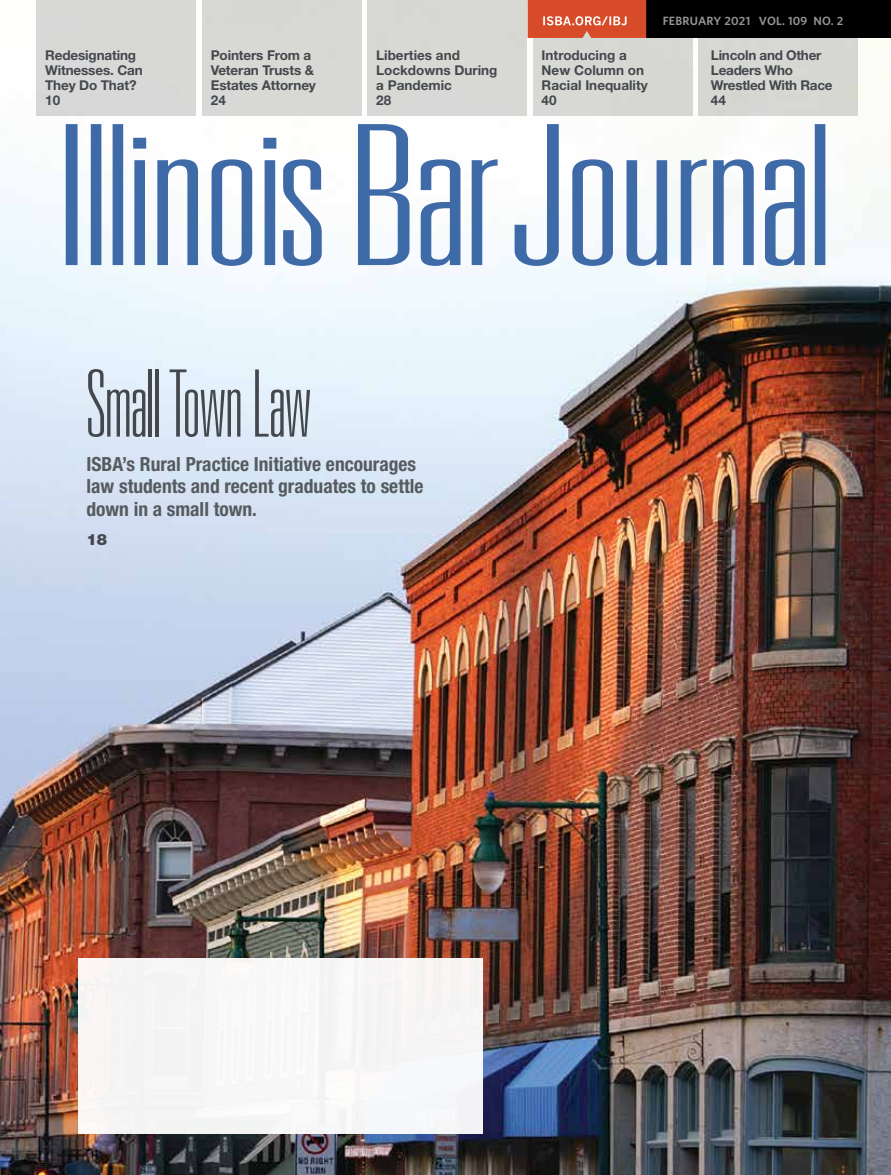
<style>
.page{position:relative;width:891px;height:1175px;background:#fff}
.page>*{position:absolute;margin:0;border:0;box-sizing:border-box;transform-origin:0 0}
.t1{font:100 ultra-condensed 93px "Univers LT Std";letter-spacing:-.015em;color:#44484d}
.t2{font:700 condensed 19.5px/22.5px "Helvetica Neue LT Std";color:#565b60}
.t3{font:900 15.45px "Helvetica Neue LT Std";color:#44484d}
.t4{font:700 13.5px/15px "Helvetica Neue LT Std";letter-spacing:-.01em;color:#44484d}
.t5{font:600 12px "Whitney";letter-spacing:.02em;color:#939598}
</style>
<div class="page">
<img style="left:0;top:0;width:891px;height:1174px">
<div style="left:36px;top:0;width:160px;height:116px;background:#d8d8d4"></div>
<div style="left:202px;top:0;width:160px;height:116px;background:#d8d9d4"></div>
<div style="left:533px;top:0;width:159px;height:116px;background:#d7d8d3"></div>
<div style="left:698px;top:0;width:159px;height:116px;background:#d6d7d3"></div>
<div style="left:367px;top:0;width:160px;height:116px;background:#d8d9d4"></div>
<div style="left:78px;top:958px;width:405px;height:176px;background:#f6f6f6"></div>
<div style="left:646px;top:0;width:245px;height:38px;background:#000"></div>
<svg style="left:66px;top:124px;width:759px;height:142px"></svg>
<svg style="left:528px;top:0;width:118px;height:38px"></svg>
<p class="t4" style="left:45px;top:47px;width:99px">Redesignating<br>Witnesses. Can<br>They Do That?<br>10</p>
<p class="t4" style="left:211px;top:47px;width:107px">Pointers From a<br>Veteran Trusts &amp;<br>Estates Attorney<br>24</p>
<p class="t4" style="left:542px;top:47px;width:108px">Introducing a<br>New Column on<br>Racial Inequality<br>40</p>
<p class="t4" style="left:376px;top:47px;width:123px">Liberties and<br>Lockdowns During a Pandemic<br>28</p>
<p class="t5" style="left:663px;top:13px;width:182px">FEBRUARY 2021 VOL. 109 NO. 2</p>
<p class="t4" style="left:711px;top:47px;width:123px">Lincoln and Other<br>Leaders Who<br>Wrestled With Race<br>44</p>
<h1 class="t1" style="left:86px;top:356px;width:226px">Small Town Law</h1>
<h2 class="t2" style="left:86px;top:452px;width:339px">ISBA’s Rural Practice Initiative encourages law students and recent graduates to settle down in a small town.</h2>
<p class="t3" style="left:86px;top:530px;width:22px">18</p>
</div>
